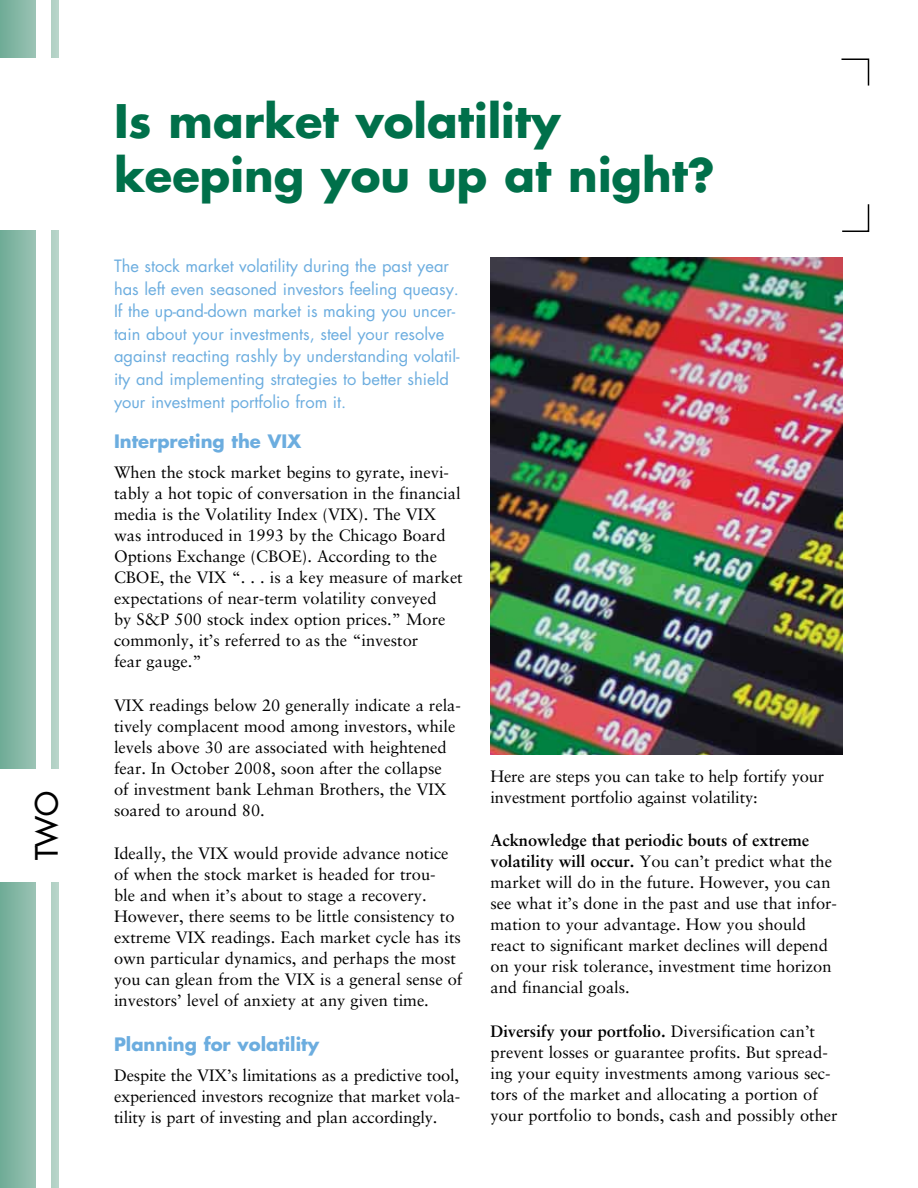
<style>
.page{position:relative;width:918px;height:1188px;background:#fff}
.page>*{position:absolute;margin:0;border:0;box-sizing:border-box;transform-origin:0 0}
.t1{font:700 45px/54px "Futura Std";color:#00704a}
.t2{font:500 30px "Futura Std";color:#000}
.t3{font:700 18px "Futura Std";color:#6caddf}
.t4{font:16.5px/21px "Sabon LT Std";color:#000}
.t5{font:16.5px/22.5px "Futura Std";color:#6caddf}
.s1{font-weight:700}
</style>
<div class="page">
<svg style="left:0;top:0;width:58px;height:1188px"></svg>
<div style="left:36px;top:0;width:15px;height:1188px;background:#fff"></div>
<div style="left:0;top:770px;width:70px;height:112px;background:#fff"></div>
<div style="left:0;top:58px;width:869px;height:172px;background:#fff"></div>
<svg style="left:841px;top:58px;width:29px;height:28px"></svg>
<svg style="left:842px;top:204px;width:28px;height:28px"></svg>
<img style="left:490px;top:257px;width:352px;height:497px">
<h2 class="t2" style="left:28px;top:860px;width:71px;rotate:-90deg">two</h2>
<h1 class="t1" style="left:114px;top:93px;width:602px">Is market volatility keeping you up at night?</h1>
<p class="t5" style="left:114px;top:255px;width:347px">The stock market volatility during the past year has left even seasoned investors feeling queasy.<br>If the up-and-down market is making you uncer&shy;tain about your investments, steel your resolve against reacting rashly by understanding volatil&shy;ity and implementing strategies to better shield your investment portfolio from it.</p>
<p class="t3" style="left:114px;top:429px;width:189px">Interpreting the VIX</p>
<p class="t4" style="left:114px;top:462px;width:350px">When the stock market begins to gyrate, inevi&shy;tably a hot topic of conversation in the financial media is the Volatility Index (VIX). The VIX was introduced in 1993 by the Chicago Board Options Exchange (CBOE). According to the CBOE, the VIX “. . . is a key measure of market expectations of near-term volatility conveyed<br>by S&amp;P 500 stock index option prices.” More commonly, it’s referred to as the “investor<br>fear gauge.”</p>
<p class="t4" style="left:114px;top:694px;width:349px">VIX readings below 20 generally indicate a rela&shy;tively complacent mood among investors, while levels above 30 are associated with heightened fear. In October 2008, soon after the collapse<br>of investment bank Lehman Brothers, the VIX soared to around 80.</p>
<p class="t4" style="left:114px;top:843px;width:350px">Ideally, the VIX would provide advance notice of when the stock market is headed for trou-<br>ble and when it’s about to stage a recovery.<br>However, there seems to be little consistency to extreme VIX readings. Each market cycle has its own particular dynamics, and perhaps the most you can glean from the VIX is a general sense of investors’ level of anxiety at any given time.</p>
<p class="t3" style="left:114px;top:1032px;width:207px">Planning for volatility</p>
<p class="t4" style="left:114px;top:1065px;width:348px;text-align:justify">Despite the VIX’s limitations as a predictive tool, experienced investors recognize that market vola&shy;tility is part of investing and plan accordingly.</p>
<p class="t4" style="left:490px;top:765px;width:335px">Here are steps you can take to help fortify your investment portfolio against volatility:</p>
<p class="t4" style="left:490px;top:830px;width:348px"><span class="s1">Acknowledge that periodic bouts of extreme volatility will occur.</span> You can’t predict what the market will do in the future. However, you can see what it’s done in the past and use that infor&shy;mation to your advantage. How you should react to significant market declines will depend on your risk tolerance, investment time horizon and financial goals.</p>
<p class="t4" style="left:490px;top:1020px;width:349px"><span class="s1">Diversify your portfolio.</span> Diversification can’t prevent losses or guarantee profits. But spread&shy;ing your equity investments among various sec&shy;tors of the market and allocating a portion of your portfolio to bonds, cash and possibly other</p>
</div>
